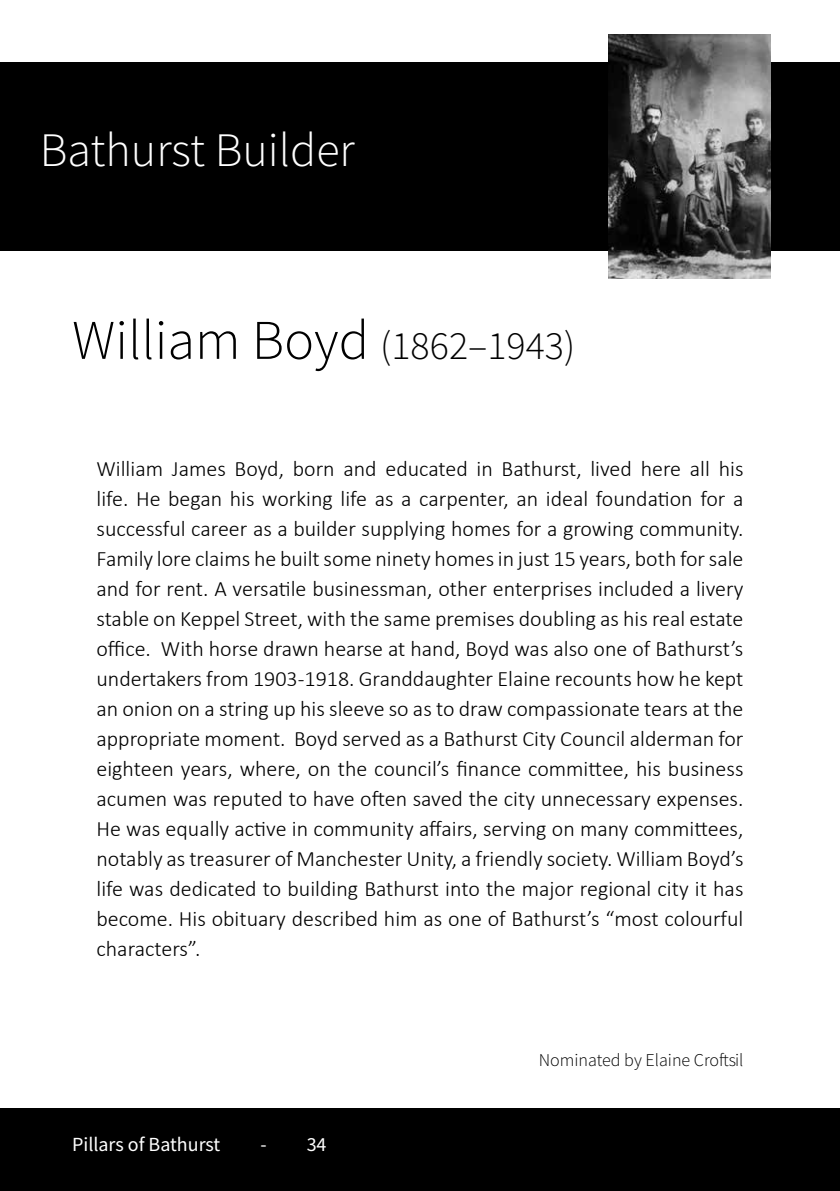
<style>
.page{position:relative;width:840px;height:1191px;background:#fff}
.page>*{position:absolute;margin:0;border:0;box-sizing:border-box;transform-origin:0 0}
.t1{font:300 56px "Source Sans Pro";color:#000}
.t2{font:300 48px "Source Sans Pro";color:#fff}
.t3{font:300 22px/30px "Calibri";color:#000;text-align:justify}
.t4{font:20px "Source Sans Pro";color:#fff}
.t5{font:300 18px "Source Sans Pro";color:#000}
.s1{font-size:40px}
</style>
<div class="page">
<hr style="left:839px;top:1108px;width:1px;height:83px;background:#000">
<div style="left:0;top:1108px;width:839px;height:83px;background:#000"></div>
<div style="left:0;top:62px;width:839px;height:189px;background:#000"></div>
<img style="left:608px;top:35px;width:161px;height:244px">
<h2 class="t2" style="left:40px;top:121px;width:316px">Bathurst Builder</h2>
<h1 class="t1" style="left:72px;top:306px;width:504px">William Boyd <span class="s1">(1862–1943)</span></h1>
<p class="t3" style="left:96px;top:453px;width:648px">William James Boyd, born and educated in Bathurst, lived here all his life. He began his working life as a carpenter, an ideal foundation for a successful career as a builder supplying homes for a growing community.<br>Family lore claims he built some ninety homes in just 15 years, both for sale and for rent. A versatile businessman, other enterprises included a livery stable on Keppel Street, with the same premises doubling as his real estate office. With horse drawn hearse at hand, Boyd was also one of Bathurst’s undertakers from 1903-1918. Granddaughter Elaine recounts how he kept an onion on a string up his sleeve so as to draw compassionate tears at the appropriate moment. Boyd served as a Bathurst City Council alderman for eighteen years, where, on the council’s finance committee, his business acumen was reputed to have often saved the city unnecessary expenses.<br>He was equally active in community affairs, serving on many committees, notably as treasurer of Manchester Unity, a friendly society. William Boyd’s life was dedicated to building Bathurst into the major regional city it has become. His obituary described him as one of Bathurst’s “most colourful characters”.</p>
<p class="t4" style="left:72px;top:1131px;width:150px">Pillars of Bathurst</p>
<p class="t4" style="left:260px;top:1131px;width:68px">- 34</p>
<p class="t5" style="left:538px;top:1048px;width:199px">Nominated by Elaine Crofts</p>
<p class="t5" style="left:448px;top:1048px;width:296px">Nominated by Bathurst Regional Council</p>
</div>
